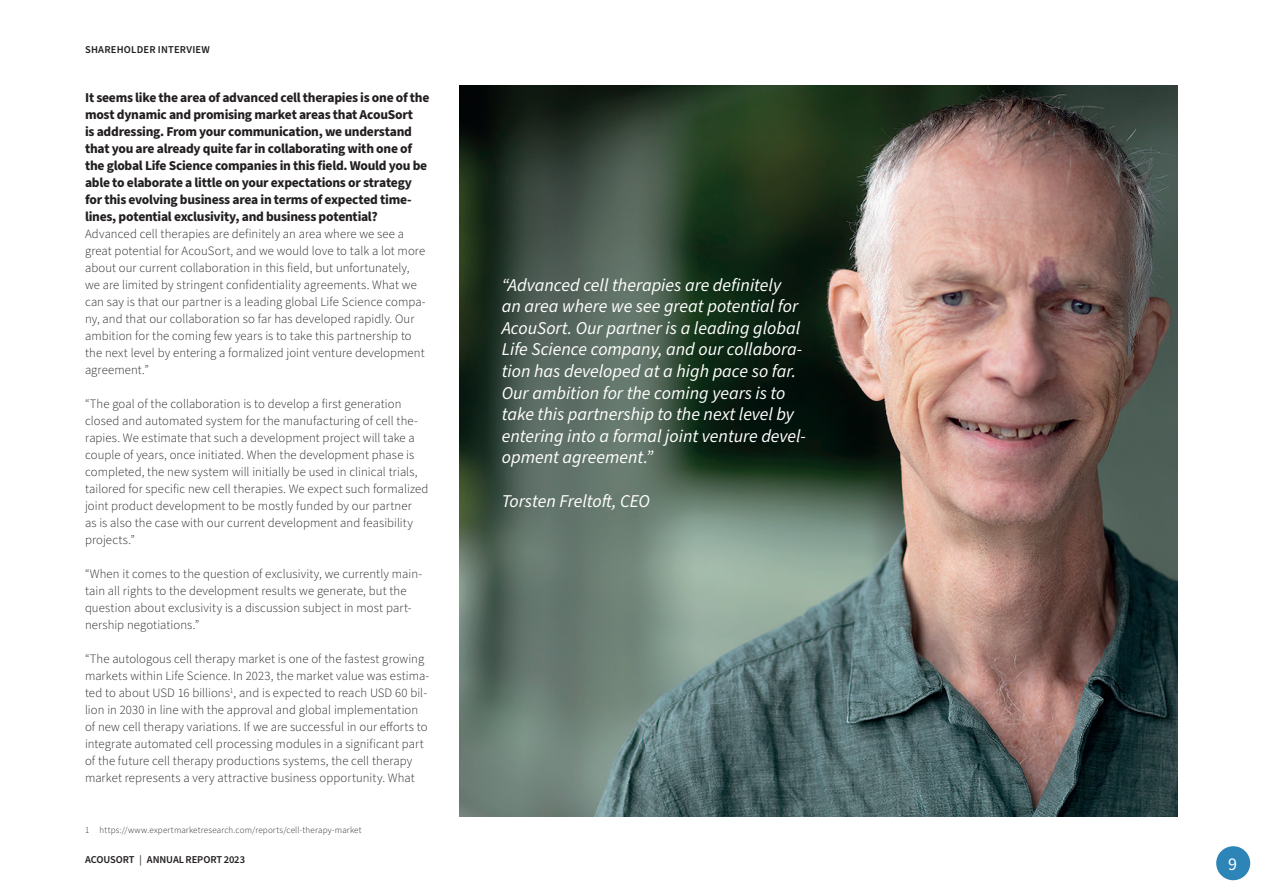
<style>
.page{position:relative;width:1263px;height:893px;background:#fff}
.page>*{position:absolute;margin:0;border:0;box-sizing:border-box;transform-origin:0 0}
.t1{font:italic 18px/21.6px "Source Sans Pro";color:#fff}
.t2{font:18px "Source Sans Pro";color:#fff}
.t3{font:700 13.5px/17px "Source Sans Pro";letter-spacing:-.02em;color:#231f20}
.t4{font:300 12.75px/17px "Source Sans Pro";letter-spacing:.005em;color:#231f20}
.t5{font:600 10.5px "Source Sans Pro";color:#231f20}
.t6{font:600 10.5px "Source Sans Pro";letter-spacing:.02em;color:#231f20}
.t7{font:300 9px "Source Sans Pro";letter-spacing:.02em;color:#231f20}
.s1{font-family:"The Sans B W4";font-weight:300}
</style>
<div class="page">
<img style="left:459px;top:85px;width:719px;height:731px">
<div style="left:1216px;top:846px;width:34px;height:34px;background:#2c84b7;border-radius:50%"></div>
<p class="t6" style="left:85px;top:43px;width:126px">SHAREHOLDER INTERVIEW</p>
<p class="t3" style="left:85px;top:89px;width:346px">It seems like the area of advanced cell therapies is one of the most dynamic and promising market areas that AcouSort<br>is addressing. From your communication, we understand that you are already quite far in collaborating with one of the global Life Science companies in this field. Would you be able to elaborate a little on your expectations or strategy for this evolving business area in terms of expected time&shy;lines, potential exclusivity, and business potential?</p>
<p class="t4" style="left:85px;top:226px;width:342px">Advanced cell therapies are definitely an area where we see a great potential for AcouSort, and we would love to talk a lot more about our current collaboration in this field, but unfortunately, we are limited by stringent confidentiality agreements. What we can say is that our partner is a leading global Life Science compa&shy;ny, and that our collaboration so far has developed rapidly. Our ambition for the coming few years is to take this partnership to the next level by entering a formalized joint venture development agreement.”</p>
<p class="t4" style="left:85px;top:396px;width:345px">“The goal of the collaboration is to develop a first generation closed and automated system for the manufacturing of cell the&shy;rapies. We estimate that such a development project will take a couple of years, once initiated. When the development phase is completed, the new system will initially be used in clinical trials, tailored for specific new cell therapies. We expect such formalized joint product development to be mostly funded by our partner<br>as is also the case with our current development and feasibility projects.”</p>
<p class="t4" style="left:85px;top:566px;width:338px">“When it comes to the question of exclusivity, we currently main&shy;tain all rights to the development results we generate, but the question about exclusivity is a discussion subject in most part&shy;nership negotiations.”</p>
<p class="t4" style="left:85px;top:651px;width:346px">“The autologous cell therapy market is one of the fastest growing markets within Life Science. In 2023, the market value was estima&shy;ted to about USD 16 billions<sup>1</sup>, and is expected to reach USD 60 bil&shy;lion in 2030 in line with the approval and global implementation of new cell therapy variations. If we are successful in our efforts to integrate automated cell processing modules in a significant part of the future cell therapy productions systems, the cell therapy market represents a very attractive business opportunity. What</p>
<p class="t7" style="left:85px;top:824px;width:278px">1 https://www.expertmarketresearch.com/reports/cell-therapy-market</p>
<p class="t1" style="left:502px;top:274px;width:306px">“Advanced cell therapies are definitely<br>an area where we see great potential for AcouSort. Our partner is a leading global Life Science company, and our collabora&shy;tion has developed at a high pace so far.<br>Our ambition for the coming years is to take this partnership to the next level by entering into a formal joint venture devel&shy;opment agreement.”</p>
<h1 class="t1" style="left:502px;top:490px;width:150px">Torsten Freltoft, CEO</h1>
<p class="t5" style="left:85px;top:852px;width:162px">ACOUSORT <span class="s1">|</span> ANNUAL REPORT 2023</p>
<h1 class="t2" style="left:1228px;top:852px;width:10px">9</h1>
</div>
